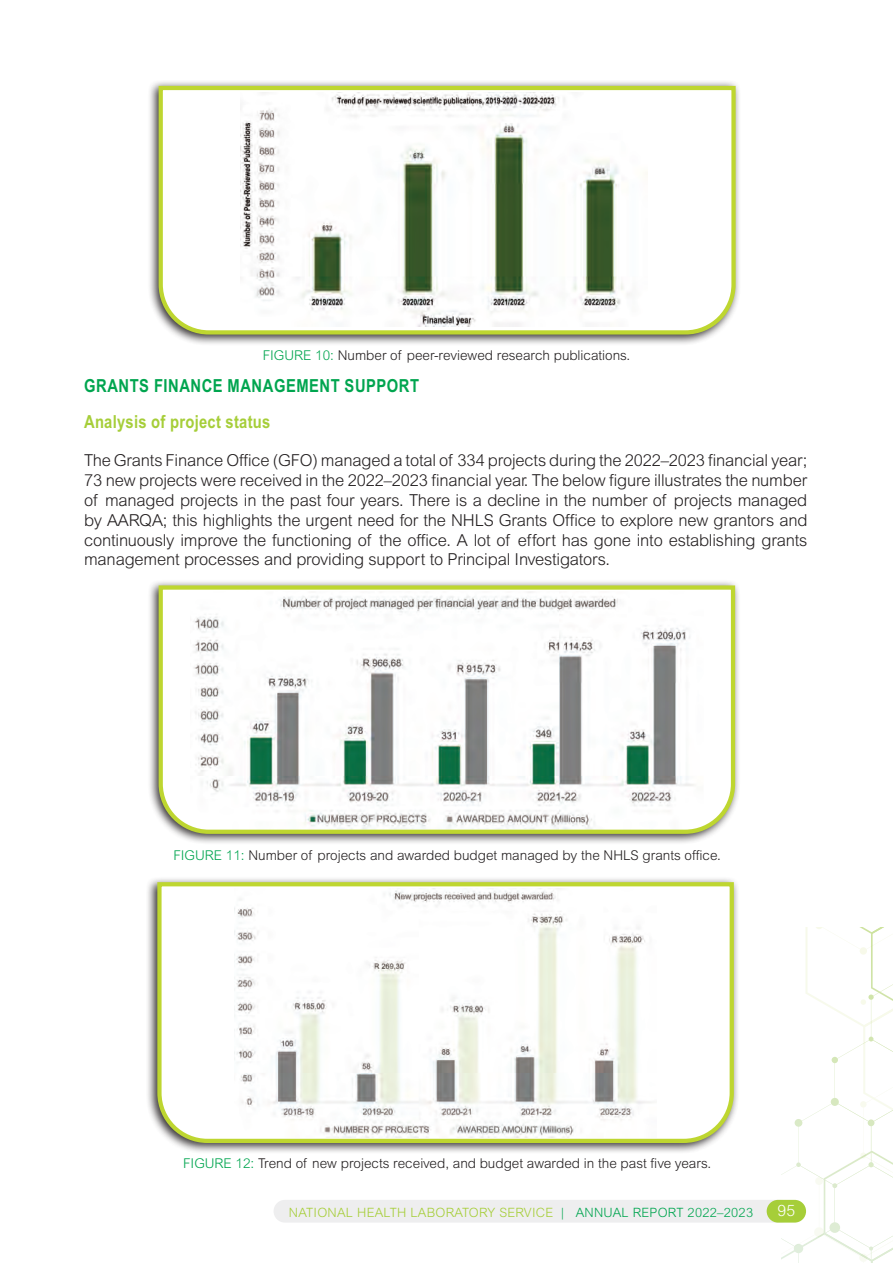
<style>
.page{position:relative;width:893px;height:1263px;background:#fff}
.page>*{position:absolute;margin:0;border:0;box-sizing:border-box;transform-origin:0 0}
.body{font:700 condensed 18px "Arial";letter-spacing:.03em;color:#00a54f}
.body-2{font:700 condensed 18px "Arial";letter-spacing:.015em;color:#a6ce39}
.body-3{font:300 16.5px/19.8px "Arial";letter-spacing:-.01em;color:#231f20;text-align:justify}
.t1{font:300 15.6px "Arial";color:#fff}
.body-4{font:300 13.5px "Arial";color:#231f20}
.t2{font:300 12.9px "Arial";letter-spacing:.02em;color:#a6ce39}
.s1{color:#00a54f}
</style>
<div class="page">
<div style="left:274px;top:1200px;width:518px;height:22px;background:#eeeeef;border-radius:11px"></div>
<div style="left:767px;top:1200px;width:39px;height:22px;background:#a6ce39;border-radius:11px"></div>
<svg style="left:782px;top:927px;width:111px;height:336px"></svg>
<div style="left:147px;top:80px;width:594px;height:266px;background:#231f20;opacity:.9"></div>
<svg style="left:156px;top:84px;width:582px;height:253px"></svg>
<div style="left:147px;top:580px;width:594px;height:265px;background:#231f20;opacity:.9"></div>
<svg style="left:156px;top:583px;width:581px;height:253px"></svg>
<div style="left:146px;top:876px;width:593px;height:278px;background:#231f20;opacity:.9"></div>
<svg style="left:155px;top:880px;width:581px;height:265px"></svg>
<p class="body-4" style="left:263px;top:348px;width:369px"><span class="s1">FIGURE 10:</span> Number of peer-reviewed research publications.</p>
<p class="body" style="left:84px;top:376px;width:336px">GRANTS FINANCE MANAGEMENT SUPPORT</p>
<p class="body-2" style="left:84px;top:412px;width:188px">Analysis of project status</p>
<p class="body-3" style="left:84px;top:451px;width:725px">The Grants Finance Office (GFO) managed a total of 334 projects during the 2022–2023 financial year; 73 new projects were received in the 2022–2023 financial year. The below figure illustrates the number of managed projects in the past four years. There is a decline in the number of projects managed by AARQA; this highlights the urgent need for the NHLS Grants Office to explore new grantors and continuously improve the functioning of the office. A lot of effort has gone into establishing grants management processes and providing support to Principal Investigators.</p>
<p class="body-4" style="left:173px;top:848px;width:549px"><span class="s1">FIGURE 11:</span> Number of projects and awarded budget managed by the NHLS grants office.</p>
<p class="body-4" style="left:183px;top:1156px;width:530px"><span class="s1">FIGURE 12:</span> Trend of new projects received, and budget awarded in the past five years.</p>
<p class="t2" style="left:289px;top:1205px;width:466px">NATIONAL HEALTH LABORATORY SERVICE <span class="s1">| ANNUAL REPORT 2022–2023</span></p>
<p class="t1" style="left:778px;top:1202px;width:19px">95</p>
</div>
